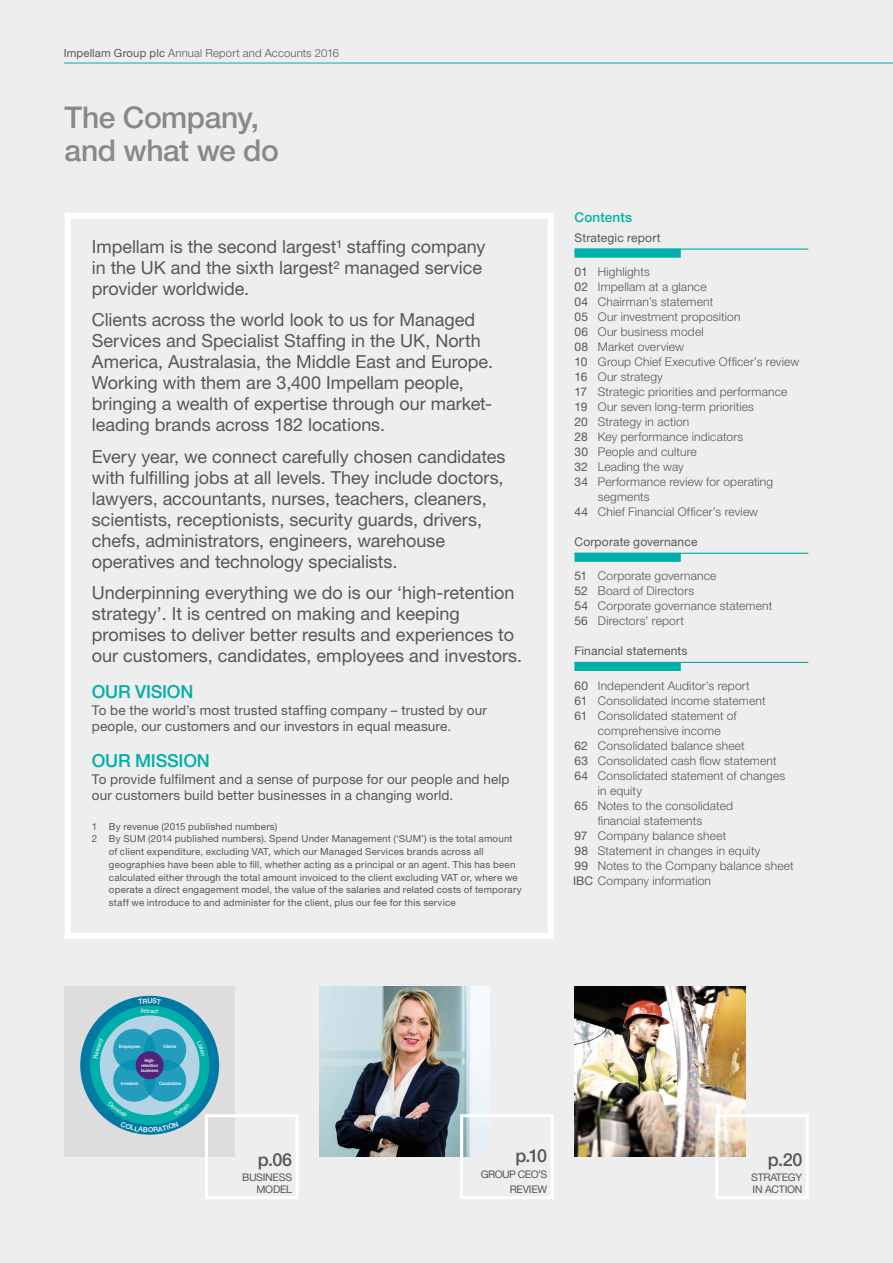
<style>
.page{position:relative;width:893px;height:1263px;background:#eee}
.page>*{position:absolute;margin:0;border:0;box-sizing:border-box;transform-origin:0 0}
.t1{font:500 30px/33px "Helvetica Neue LT Std";letter-spacing:-.015em;color:#88898b}
.t2{font:18px/21px "Helvetica Neue LT Std";color:#555759}
.t3{font:500 18px "Helvetica Neue LT Std";letter-spacing:-.015em;color:#00afaa}
.t4{font:500 18px "Helvetica Neue LT Std";color:#555759}
.t5{font:13.5px/16.5px "Helvetica Neue LT Std";letter-spacing:.01em;color:#555759}
.t6{font:500 13.5px "Helvetica Neue LT Std";letter-spacing:.01em;color:#00afaa}
.t7{font:300 12px/15px "Helvetica Neue LT Std";letter-spacing:.015em;color:#555759}
.t8{font:12px "Helvetica Neue LT Std";letter-spacing:.015em;color:#555759}
.t9{font:300 11.25px "Helvetica Neue LT Std";letter-spacing:.015em;color:#555759}
.t10{font:10.5px/12px "Helvetica Neue LT Std";letter-spacing:-.025em;color:#555759;text-align:right}
.t11{font:10.5px/15.1px "Helvetica Neue LT Std";letter-spacing:-.055em;color:#555759;text-align:right}
.t12{font:9.75px "Helvetica Neue LT Std";letter-spacing:.02em;color:#555759}
.t13{font:500 4.5px/4.9px "Helvetica Neue LT Std";letter-spacing:-.03em;color:#fff;text-align:center}
.s1{font-weight:400}
</style>
<div class="page">
<hr style="left:64px;top:63px;width:829px;height:1px;background:#00afaa">
<div style="left:65px;top:213px;width:489px;height:726px;border:6px solid #fff"></div>
<div style="left:574px;top:249px;width:107px;height:9px;background:#00afaa"></div>
<hr style="left:574px;top:249px;width:234px;height:1px;background:#00afaa">
<div style="left:574px;top:553px;width:107px;height:9px;background:#00afaa"></div>
<hr style="left:574px;top:553px;width:234px;height:1px;background:#00afaa">
<div style="left:574px;top:662px;width:107px;height:9px;background:#00afaa"></div>
<hr style="left:574px;top:662px;width:234px;height:1px;background:#00afaa">
<img style="left:320px;top:986px;width:170px;height:171px">
<img style="left:575px;top:986px;width:170px;height:171px">
<div style="left:65px;top:986px;width:170px;height:171px;background:#ddddde"></div>
<div style="left:80px;top:996px;width:139px;height:139px;background:#007aa3;border-radius:50%"></div>
<div style="left:90px;top:1005px;width:119px;height:120px;background:#00afaa;border-radius:50%"></div>
<div style="left:100px;top:1015px;width:99px;height:100px;background:#b3d4e4;border-radius:50%"></div>
<div style="left:144px;top:1029px;width:42px;height:42px;background:#239dbe;border-radius:50%"></div>
<svg style="left:113px;top:1029px;width:42px;height:42px"></svg>
<svg style="left:144px;top:1060px;width:42px;height:42px"></svg>
<svg style="left:113px;top:1060px;width:42px;height:42px"></svg>
<div style="left:136px;top:1051px;width:28px;height:28px;background:#51247a;border-radius:50%"></div>
<div style="left:205px;top:1114px;width:93px;height:85px;border:3px solid #fff"></div>
<div style="left:460px;top:1114px;width:94px;height:85px;border:3px solid #fff"></div>
<div style="left:715px;top:1114px;width:94px;height:85px;border:3px solid #fff"></div>
<svg style="left:93px;top:1038px;width:10px;height:20px"></svg>
<svg style="left:138px;top:1005px;width:23px;height:2px"></svg>
<svg style="left:108px;top:1101px;width:82px;height:31px"></svg>
<p class="t9" style="left:64px;top:46px;width:277px"><span class="s1">Impellam Group plc</span> Annual Report and Accounts 2016</p>
<h1 class="t1" style="left:65px;top:100px;width:216px">The Company, and what we do</h1>
<h2 class="t2" style="left:92px;top:236px;width:395px">Impellam is the second largest1 staffing company in the UK and the sixth largest2 managed service provider worldwide.</h2>
<p class="t2" style="left:92px;top:309px;width:403px">Clients across the world look to us for Managed Services and Specialist Staffing in the UK, North America, Australasia, the Middle East and Europe.<br>Working with them are 3,400 Impellam people, bringing a wealth of expertise through our market&shy;leading brands across 182 locations.</p>
<p class="t2" style="left:92px;top:446px;width:415px">Every year, we connect carefully chosen candidates with fulfilling jobs at all levels. They include doctors, lawyers, accountants, nurses, teachers, cleaners, scientists, receptionists, security guards, drivers, chefs, administrators, engineers, warehouse operatives and technology specialists.</p>
<h2 class="t2" style="left:92px;top:582px;width:432px">Underpinning everything we do is our ‘high-retention strategy’. It is centred on making and keeping promises to deliver better results and experiences to our customers, candidates, employees and investors.</h2>
<h2 class="t3" style="left:92px;top:681px;width:103px">OUR VISION</h2>
<p class="t5" style="left:92px;top:701px;width:396px">To be the world’s most trusted staffing company – trusted by our people, our customers and our investors in equal measure.</p>
<h2 class="t3" style="left:92px;top:750px;width:119px">OUR MISSION</h2>
<p class="t5" style="left:92px;top:770px;width:419px">To provide fulfilment and a sense of purpose for our people and help our customers build better businesses in a changing world.</p>
<p class="t12" style="left:92px;top:820px;width:187px">1 By revenue (2015 published numbers)</p>
<p class="t12" style="left:92px;top:833px;width:422px">2 By SUM (2014 published numbers). Spend Under Management (‘SUM’) is the total amount</p>
<p class="t12" style="left:109px;top:846px;width:376px">of client expenditure, excluding VAT, which our Managed Services brands across all</p>
<p class="t12" style="left:109px;top:858px;width:408px">geographies have been able to fill, whether acting as a principal or an agent. This has been</p>
<p class="t12" style="left:109px;top:871px;width:410px">calculated either through the total amount invoiced to the client excluding VAT or, where we</p>
<p class="t12" style="left:109px;top:884px;width:414px">operate a direct engagement model, the value of the salaries and related costs of temporary</p>
<p class="t12" style="left:109px;top:897px;width:348px">staff we introduce to and administer for the client, plus our fee for this service</p>
<p class="t6" style="left:574px;top:209px;width:59px">Contents</p>
<p class="t8" style="left:574px;top:231px;width:88px">Strategic report</p>
<p class="t7" style="left:574px;top:264px;width:77px"><span class="s1">01</span> Highlights</p>
<p class="t7" style="left:574px;top:279px;width:134px"><span class="s1">02</span> Impellam at a glance</p>
<p class="t7" style="left:574px;top:294px;width:140px"><span class="s1">04</span> Chairman’s statement</p>
<p class="t7" style="left:574px;top:309px;width:167px"><span class="s1">05</span> Our investment proposition</p>
<p class="t7" style="left:574px;top:324px;width:131px"><span class="s1">06</span> Our business model</p>
<p class="t7" style="left:574px;top:339px;width:111px"><span class="s1">08</span> Market overview</p>
<p class="t7" style="left:574px;top:354px;width:226px"><span class="s1">10</span> Group Chief Executive Officer’s review</p>
<p class="t7" style="left:574px;top:369px;width:90px"><span class="s1">16</span> Our strategy</p>
<p class="t7" style="left:574px;top:384px;width:215px"><span class="s1">17</span> Strategic priorities and performance</p>
<p class="t7" style="left:574px;top:399px;width:181px"><span class="s1">19</span> Our seven long-term priorities</p>
<p class="t7" style="left:574px;top:414px;width:116px"><span class="s1">20</span> Strategy in action</p>
<p class="t7" style="left:574px;top:429px;width:170px"><span class="s1">28</span> Key performance indicators</p>
<p class="t7" style="left:574px;top:444px;width:124px"><span class="s1">30</span> People and culture</p>
<p class="t7" style="left:574px;top:459px;width:111px"><span class="s1">32</span> Leading the way</p>
<p class="t7" style="left:574px;top:474px;width:200px"><span class="s1">34</span> Performance review for operating</p>
<p class="t7" style="left:598px;top:489px;width:53px">segments</p>
<p class="t7" style="left:574px;top:504px;width:185px"><span class="s1">44</span> Chief Financial Officer’s review</p>
<p class="t8" style="left:574px;top:535px;width:124px">Corporate governance</p>
<p class="t7" style="left:574px;top:568px;width:199px"><span class="s1">51</span> Corporate governance<br><span class="s1">52</span> Board of Directors<br><span class="s1">54</span> Corporate governance statement<br><span class="s1">56</span> Directors’ report</p>
<p class="t8" style="left:574px;top:644px;width:115px">Financial statements</p>
<p class="t7" style="left:574px;top:677px;width:177px"><span class="s1">60</span> Independent Auditor’s report</p>
<p class="t7" style="left:574px;top:692px;width:193px"><span class="s1">61</span> Consolidated income statement</p>
<p class="t7" style="left:574px;top:707px;width:164px"><span class="s1">61</span> Consolidated statement of</p>
<p class="t7" style="left:598px;top:722px;width:124px">comprehensive income</p>
<p class="t7" style="left:574px;top:737px;width:172px"><span class="s1">62</span> Consolidated balance sheet</p>
<p class="t7" style="left:574px;top:752px;width:204px"><span class="s1">63</span> Consolidated cash flow statement</p>
<p class="t7" style="left:574px;top:767px;width:212px"><span class="s1">64</span> Consolidated statement of changes</p>
<p class="t7" style="left:598px;top:782px;width:46px">in equity</p>
<p class="t7" style="left:574px;top:797px;width:160px"><span class="s1">65</span> Notes to the consolidated</p>
<p class="t7" style="left:598px;top:812px;width:106px">financial statements</p>
<p class="t7" style="left:574px;top:827px;width:153px"><span class="s1">97</span> Company balance sheet</p>
<p class="t7" style="left:574px;top:842px;width:188px"><span class="s1">98</span> Statement in changes in equity</p>
<p class="t7" style="left:574px;top:857px;width:221px"><span class="s1">99</span> Notes to the Company balance sheet</p>
<p class="t7" style="left:573px;top:872px;width:140px"><span class="s1">IBC</span> Company information</p>
<p class="t13" style="left:119px;top:1043px;width:23px">Employees</p>
<p class="t13" style="left:163px;top:1043px;width:15px">Clients</p>
<p class="t13" style="left:121px;top:1081px;width:19px">Investors</p>
<p class="t13" style="left:159px;top:1081px;width:24px">Candidates</p>
<p class="t13" style="left:141px;top:1057px;width:19px">High&shy;retention business</p>
<h2 class="t4" style="left:258px;top:1148px;width:36px">p.06</h2>
<p class="t10" style="left:242px;top:1171px;width:52px">BUSINESS<br>MODEL</p>
<h2 class="t4" style="left:515px;top:1145px;width:33px">p.10</h2>
<p class="t11" style="left:481px;top:1166px;width:68px">GROUP CEO’S<br>REVIEW</p>
<h2 class="t4" style="left:768px;top:1148px;width:36px">p.20</h2>
<p class="t10" style="left:751px;top:1171px;width:53px;text-align:left">STRATEGY<br>IN ACTION</p>
</div>
